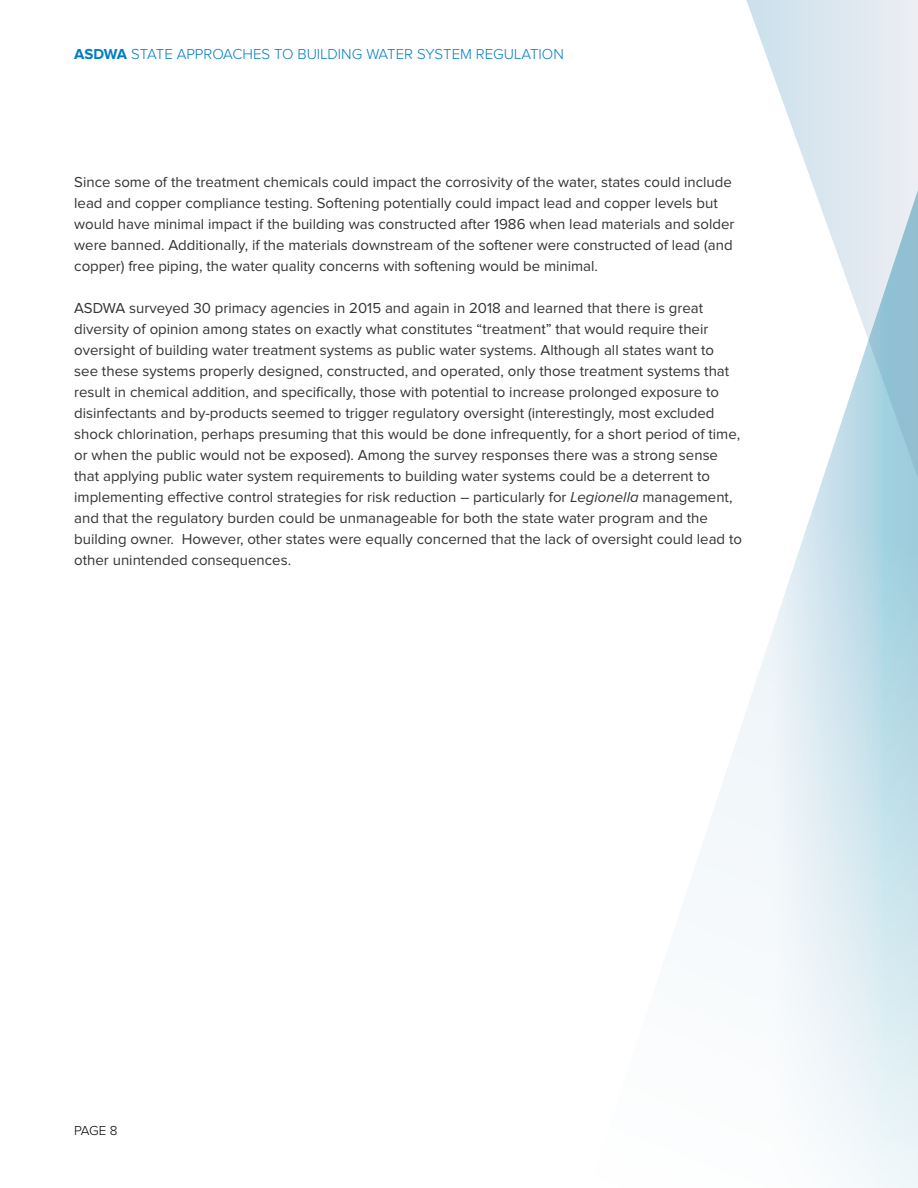
<style>
.page{position:relative;width:918px;height:1188px;background:#fff}
.page>*{position:absolute;margin:0;border:0;box-sizing:border-box;transform-origin:0 0}
.t1{font:15px/21px "Proxima Nova";color:#333334}
.t2{font:300 15px "Proxima Nova";color:#007dc5}
.t3{font:300 13.5px "Proxima Nova";color:#000}
.s1{font-weight:700}
.s2{font-style:italic}
</style>
<div class="page">
<svg style="left:746px;top:0;width:172px;height:153px"></svg>
<svg style="left:694px;top:153px;width:224px;height:1035px"></svg>
<p class="t2" style="left:74px;top:48px;width:491px"><span class="s1">ASDWA</span> STATE APPROACHES TO BUILDING WATER SYSTEM REGULATION</p>
<p class="t1" style="left:74px;top:172px;width:662px">Since some of the treatment chemicals could impact the corrosivity of the water, states could include lead and copper compliance testing. Softening potentially could impact lead and copper levels but would have minimal impact if the building was constructed after 1986 when lead materials and solder were banned. Additionally, if the materials downstream of the softener were constructed of lead (and copper) free piping, the water quality concerns with softening would be minimal.</p>
<p class="t1" style="left:74px;top:298px;width:669px">ASDWA surveyed 30 primacy agencies in 2015 and again in 2018 and learned that there is great diversity of opinion among states on exactly what constitutes “treatment” that would require their oversight of building water treatment systems as public water systems. Although all states want to<br>see these systems properly designed, constructed, and operated, only those treatment systems that result in chemical addition, and specifically, those with potential to increase prolonged exposure to disinfectants and by-products seemed to trigger regulatory oversight (interestingly, most excluded shock chlorination, perhaps presuming that this would be done infrequently, for a short period of time, or when the public would not be exposed). Among the survey responses there was a strong sense that applying public water system requirements to building water systems could be a deterrent to implementing effective control strategies for risk reduction – particularly for <span class="s2">Legionella</span> management, and that the regulatory burden could be unmanageable for both the state water program and the building owner. However, other states were equally concerned that the lack of oversight could lead to other unintended consequences.</p>
<p class="t3" style="left:74px;top:1124px;width:45px">PAGE 8</p>
</div>
